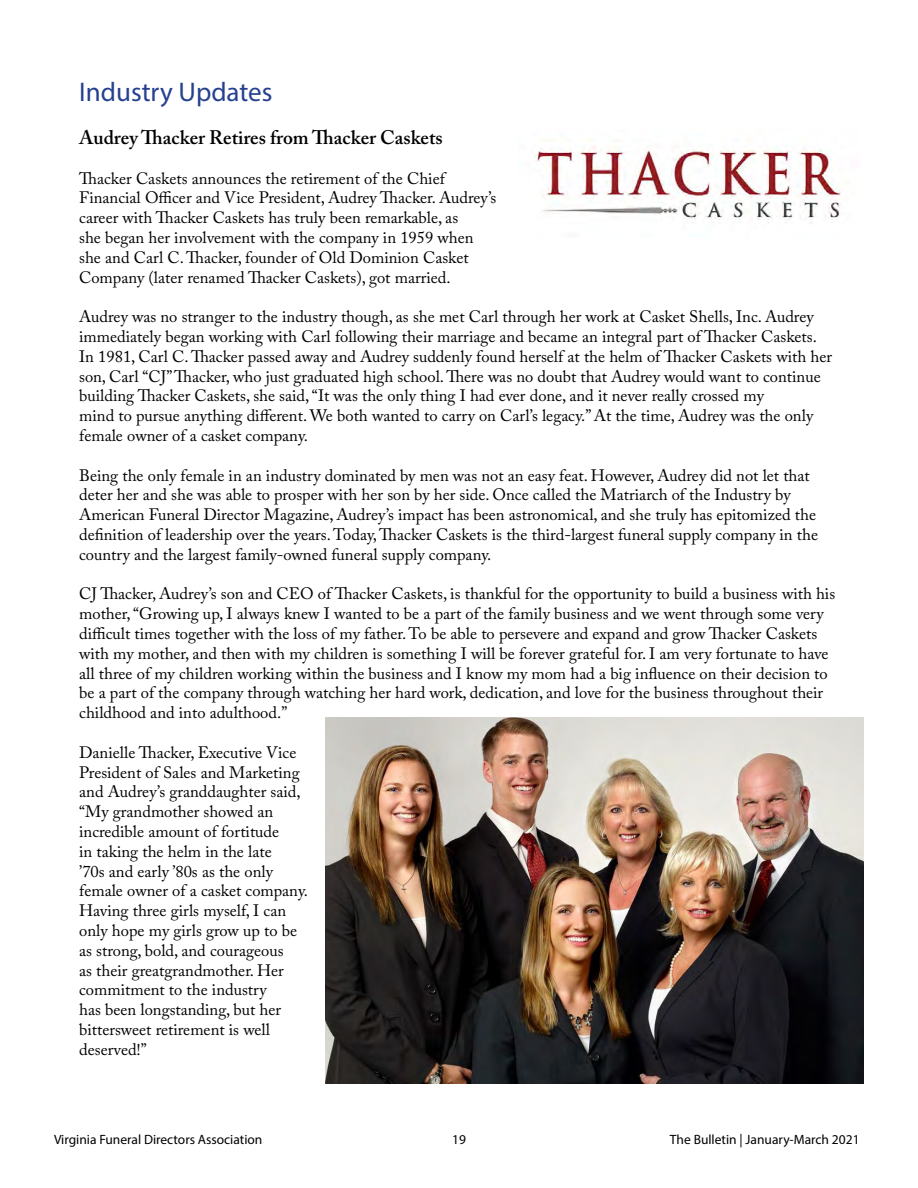
<style>
.page{position:relative;width:918px;height:1188px;background:#fff}
.page>*{position:absolute;margin:0;border:0;box-sizing:border-box;transform-origin:0 0}
.t1{font:27px "Myriad Pro";color:#25408f}
.t2{font:600 19.5px "Adobe Caslon Pro";color:#000}
.t3{font:16.5px/19.8px "Adobe Caslon Pro";color:#000}
.t4{font:13.5px "Myriad Pro";color:#000}
</style>
<div class="page">
<img style="left:535px;top:140px;width:307px;height:83px">
<img style="left:326px;top:718px;width:538px;height:365px">
<h1 class="t1" style="left:79px;top:76px;width:195px">Industry Updates</h1>
<p class="t2" style="left:79px;top:126px;width:365px">Audrey Thacker Retires from Thacker Caskets</p>
<p class="t3" style="left:79px;top:168px;width:419px">Thacker Caskets announces the retirement of the Chief Financial Officer and Vice President, Audrey Thacker. Audrey’s career with Thacker Caskets has truly been remarkable, as<br>she began her involvement with the company in 1959 when she and Carl C. Thacker, founder of Old Dominion Casket Company (later renamed Thacker Caskets), got married.</p>
<p class="t3" style="left:79px;top:307px;width:754px">Audrey was no stranger to the industry though, as she met Carl through her work at Casket Shells, Inc. Audrey immediately began working with Carl following their marriage and became an integral part of Thacker Caskets.<br>In 1981, Carl C. Thacker passed away and Audrey suddenly found herself at the helm of Thacker Caskets with her son, Carl “CJ” Thacker, who just graduated high school. There was no doubt that Audrey would want to continue building Thacker Caskets, she said, “It was the only thing I had ever done, and it never really crossed my<br>mind to pursue anything different. We both wanted to carry on Carl’s legacy.” At the time, Audrey was the only female owner of a casket company.</p>
<p class="t3" style="left:79px;top:465px;width:740px">Being the only female in an industry dominated by men was not an easy feat. However, Audrey did not let that deter her and she was able to prosper with her son by her side. Once called the Matriarch of the Industry by American Funeral Director Magazine, Audrey’s impact has been astronomical, and she truly has epitomized the definition of leadership over the years. Today, Thacker Caskets is the third-largest funeral supply company in the country and the largest family-owned funeral supply company.</p>
<p class="t3" style="left:79px;top:584px;width:758px">CJ Thacker, Audrey’s son and CEO of Thacker Caskets, is thankful for the opportunity to build a business with his mother, “Growing up, I always knew I wanted to be a part of the family business and we went through some very difficult times together with the loss of my father. To be able to persevere and expand and grow Thacker Caskets with my mother, and then with my children is something I will be forever grateful for. I am very fortunate to have all three of my children working within the business and I know my mom had a big influence on their decision to be a part of the company through watching her hard work, dedication, and love for the business throughout their childhood and into adulthood.”</p>
<p class="t3" style="left:79px;top:742px;width:230px">Danielle Thacker, Executive Vice<br>President of Sales and Marketing and Audrey’s granddaughter said, “My grandmother showed an incredible amount of fortitude<br>in taking the helm in the late<br>’70s and early ’80s as the only female owner of a casket company.<br>Having three girls myself, I can only hope my girls grow up to be as strong, bold, and courageous<br>as their greatgrandmother. Her commitment to the industry<br>has been longstanding, but her bittersweet retirement is well deserved!”</p>
<p class="t4" style="left:54px;top:1131px;width:210px">Virginia Funeral Directors Association</p>
<p class="t4" style="left:452px;top:1131px;width:15px">19</p>
<p class="t4" style="left:670px;top:1131px;width:191px">The Bulletin | January-March 2021</p>
</div>
